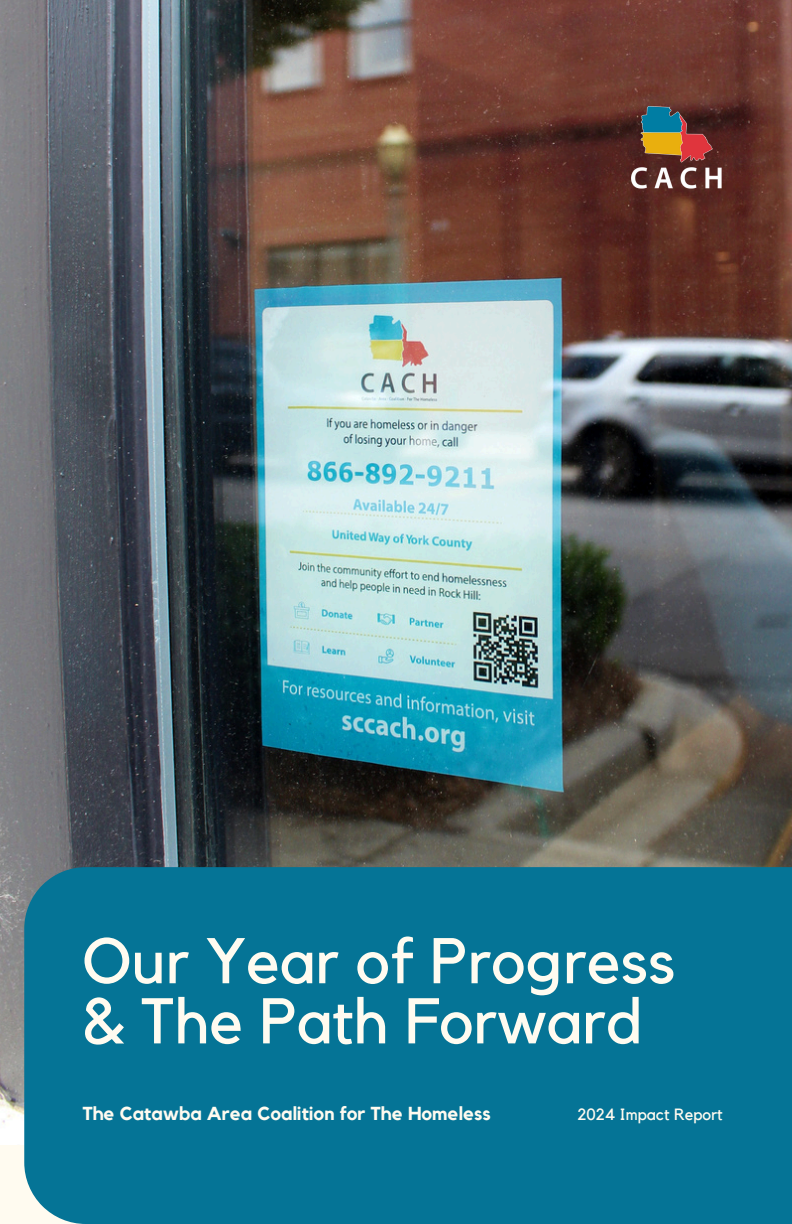
<style>
.page{position:relative;width:792px;height:1224px;background:#fff}
.page>*{position:absolute;margin:0;border:0;box-sizing:border-box;transform-origin:0 0}
.t1{font:63.8px/60.2px "Kollektif";color:#fffbf0}
.t2{font:700 18.8px "Kollektif";color:#fffbf0}
.t3{font:16.2px "Kollektif";color:#fffbf0}
</style>
<div class="page">
<img style="left:0;top:0;width:792px;height:1124px">
<div style="left:24px;top:867px;width:768px;height:357px;background:#057496"></div>
<img style="left:631px;top:107px;width:92px;height:82px">
<p class="t1" style="left:82px;top:933px;width:594px">Our Year of Progress &amp; The Path Forward</p>
<p class="t2" style="left:82px;top:1105px;width:410px">The Catawba Area Coalition for The Homeless</p>
<h1 class="t3" style="left:577px;top:1107px;width:147px">2024 Impact Report</h1>
</div>
